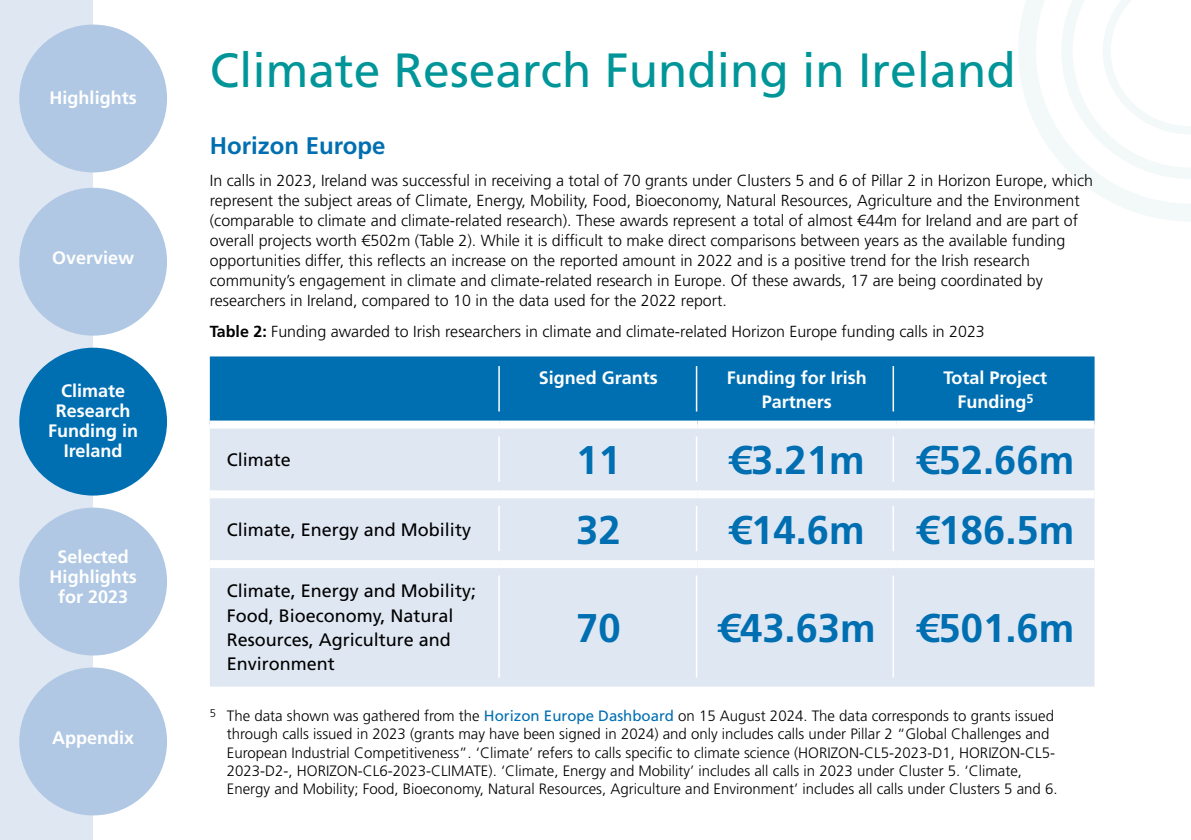
<style>
.page{position:relative;width:1191px;height:840px;background:#fff}
.page>*{position:absolute;margin:0;border:0;box-sizing:border-box;transform-origin:0 0}
.t1{font:48px "Frutiger LT Std";color:#009699}
.t2{font:700 40px "Frutiger LT Std";color:#006fb2}
.t3{font:700 24px "Frutiger LT Std";color:#006fb2}
.t4{font:700 18px/20px "Frutiger LT Std";color:#fff;text-align:center}
.t5{font:18px/24px "Frutiger LT Std";color:#000}
.t6{font:300 16px/20px "Frutiger LT Std";color:#000}
.t7{font:300 15px/18px "Frutiger LT Std";color:#000}
.s1{font-weight:700}
.s2{font-weight:400;color:#006fb2}
</style>
<div class="page">
<svg style="left:1019px;top:0;width:172px;height:221px"></svg>
<div style="left:0;top:0;width:93px;height:839px;background:#dfe7f3"></div>
<div style="left:19px;top:667px;width:148px;height:148px;background:#b0c8e3;border-radius:50%"></div>
<div style="left:19px;top:25px;width:148px;height:147px;background:#b0c8e3;border-radius:50%"></div>
<div style="left:19px;top:507px;width:148px;height:148px;background:#b0c8e3;border-radius:50%"></div>
<div style="left:210px;top:356px;width:884px;height:64px;background:#006fb2"></div>
<div style="left:210px;top:428px;width:884px;height:258px;background:#dfe7f3"></div>
<div style="left:210px;top:490px;width:289px;height:8px;background:#fff"></div>
<div style="left:499px;top:490px;width:198px;height:8px;background:#fff"></div>
<div style="left:697px;top:490px;width:199px;height:8px;background:#fff"></div>
<div style="left:896px;top:490px;width:198px;height:8px;background:#fff"></div>
<div style="left:210px;top:559px;width:289px;height:8px;background:#fff"></div>
<div style="left:499px;top:559px;width:198px;height:8px;background:#fff"></div>
<div style="left:697px;top:559px;width:199px;height:8px;background:#fff"></div>
<div style="left:896px;top:559px;width:198px;height:8px;background:#fff"></div>
<div style="left:19px;top:188px;width:148px;height:147px;background:#b0c8e3;border-radius:50%"></div>
<div style="left:19px;top:347px;width:148px;height:148px;background:#006fb2;border-radius:50%"></div>
<hr style="left:498px;top:436px;width:2px;height:45px;background:#fff">
<hr style="left:696px;top:436px;width:1px;height:45px;background:#fff">
<hr style="left:892px;top:436px;width:2px;height:45px;background:#fff">
<hr style="left:498px;top:505px;width:2px;height:46px;background:#fff">
<hr style="left:696px;top:505px;width:1px;height:46px;background:#fff">
<hr style="left:892px;top:505px;width:2px;height:46px;background:#fff">
<hr style="left:498px;top:575px;width:2px;height:102px;background:#fff">
<hr style="left:696px;top:575px;width:1px;height:102px;background:#fff">
<hr style="left:892px;top:575px;width:2px;height:102px;background:#fff">
<hr style="left:498px;top:366px;width:2px;height:45px;background:#fff">
<hr style="left:696px;top:366px;width:1px;height:45px;background:#fff">
<hr style="left:892px;top:366px;width:2px;height:45px;background:#fff">
<p class="t4" style="left:50px;top:87px;width:88px">Highlights</p>
<p class="t4" style="left:52px;top:247px;width:84px">Overview</p>
<p class="t4" style="left:48px;top:381px;width:91px">Climate<br>Research<br>Funding in<br>Ireland</p>
<p class="t4" style="left:50px;top:546px;width:88px">Selected<br>Highlights for 2023</p>
<p class="t4" style="left:52px;top:727px;width:84px">Appendix</p>
<h1 class="t1" style="left:210px;top:42px;width:807px">Climate Research Funding in Ireland</h1>
<h3 class="t3" style="left:210px;top:132px;width:177px">Horizon Europe</h3>
<p class="t6" style="left:210px;top:170px;width:884px">In calls in 2023, Ireland was successful in receiving a total of 70 grants under Clusters 5 and 6 of Pillar 2 in Horizon Europe, which represent the subject areas of Climate, Energy, Mobility, Food, Bioeconomy, Natural Resources, Agriculture and the Environment (comparable to climate and climate-related research). These awards represent a total of almost €44m for Ireland and are part of overall projects worth €502m (Table 2). While it is difficult to make direct comparisons between years as the available funding opportunities differ, this reflects an increase on the reported amount in 2022 and is a positive trend for the Irish research community’s engagement in climate and climate-related research in Europe. Of these awards, 17 are being coordinated by researchers in Ireland, compared to 10 in the data used for the 2022 report.</p>
<p class="t6" style="left:210px;top:321px;width:776px"><span class="s1">Table 2:</span> Funding awarded to Irish researchers in climate and climate-related Horizon Europe funding calls in 2023</p>
<p class="t4" style="left:539px;top:368px;width:121px">Signed Grants</p>
<p class="t4" style="left:727px;top:366px;width:142px;line-height:24px">Funding for Irish<br>Partners</p>
<p class="t4" style="left:943px;top:366px;width:105px;line-height:24px">Total Project<br>Funding<sup>5</sup></p>
<p class="t5" style="left:227px;top:448px;width:66px">Climate</p>
<h2 class="t2" style="left:576px;top:437px;width:46px">11</h2>
<h2 class="t2" style="left:729px;top:437px;width:137px">€3.21m</h2>
<h2 class="t2" style="left:916px;top:437px;width:159px">€52.66m</h2>
<p class="t5" style="left:227px;top:517px;width:246px">Climate, Energy and Mobility</p>
<h2 class="t2" style="left:576px;top:506px;width:46px">32</h2>
<h2 class="t2" style="left:729px;top:506px;width:137px">€14.6m</h2>
<h2 class="t2" style="left:916px;top:506px;width:159px">€186.5m</h2>
<p class="t5" style="left:227px;top:579px;width:251px">Climate, Energy and Mobility;<br>Food, Bioeconomy, Natural<br>Resources, Agriculture and<br>Environment</p>
<h2 class="t2" style="left:576px;top:604px;width:46px">70</h2>
<h2 class="t2" style="left:718px;top:604px;width:358px">€43.63m €501.6m</h2>
<p class="t7" style="left:227px;top:707px;width:832px;text-indent:-17px"><sup>5</sup> The data shown was gathered from the <span class="s2">Horizon Europe Dashboard</span> on 15 August 2024. The data corresponds to grants issued through calls issued in 2023 (grants may have been signed in 2024) and only includes calls under Pillar 2 “Global Challenges and European Industrial Competitiveness”. ‘Climate’ refers to calls specific to climate science (HORIZON-CL5-2023-D1, HORIZON-CL5- 2023-D2-, HORIZON-CL6-2023-CLIMATE). ‘Climate, Energy and Mobility’ includes all calls in 2023 under Cluster 5. ‘Climate, Energy and Mobility; Food, Bioeconomy, Natural Resources, Agriculture and Environment’ includes all calls under Clusters 5 and 6.</p>
</div>
